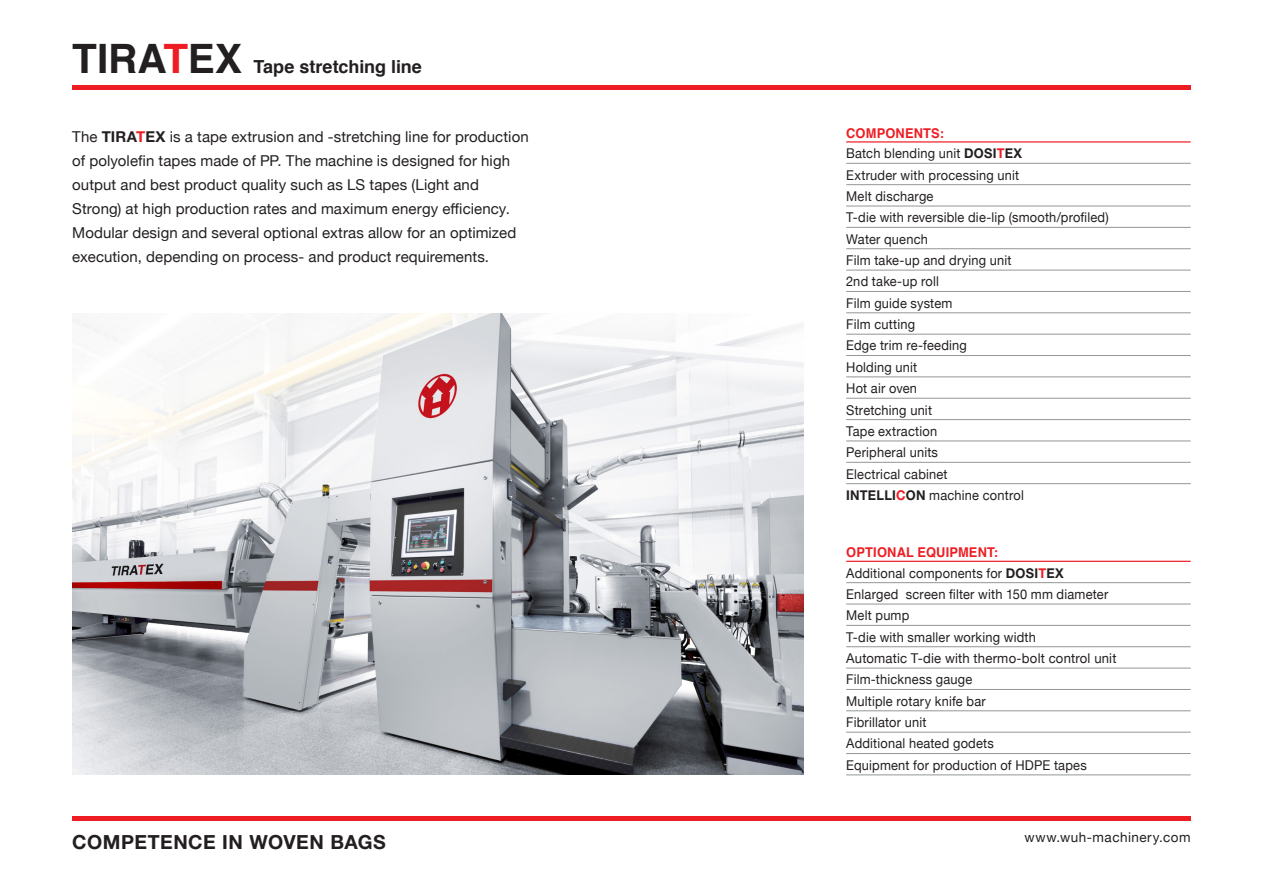
<style>
.page{position:relative;width:1263px;height:893px;background:#fff}
.page>*{position:absolute;margin:0;border:0;box-sizing:border-box;transform-origin:0 0}
.t1{font:700 40.5px "Helvetica";color:#231f20}
.t2{font:700 19.5px "Helvetica Neue";letter-spacing:.025em;color:#231f20}
.t3{font:700 18px "Helvetica";color:#231f20}
.t4{font:15px/24px "Helvetica Neue";letter-spacing:.005em;color:#231f20}
.t5{font:13.5px/21.3px "Helvetica Neue";letter-spacing:.015em;color:#231f20;scale:.95 1}
.t6{font:700 13.5px "Helvetica";letter-spacing:.015em;color:#ee1d23;scale:.95 1}
.t7{font:13.5px "Helvetica Neue";letter-spacing:.035em;color:#231f20}
.s1{color:#ee1d23}
.s2{font-weight:700}
.s3{font-weight:700;color:#ee1d23}
</style>
<div class="page">
<div style="left:72px;top:816px;width:1119px;height:5px;background:#ee1d23"></div>
<hr style="left:72px;top:85px;width:1119px;height:4px;background:#ee1d23">
<hr style="left:846px;top:163px;width:345px;height:1px;background:#939598">
<hr style="left:846px;top:184px;width:345px;height:1px;background:#939598">
<hr style="left:846px;top:206px;width:345px;height:1px;background:#939598">
<hr style="left:846px;top:227px;width:345px;height:1px;background:#939598">
<hr style="left:846px;top:248px;width:345px;height:1px;background:#939598">
<hr style="left:846px;top:270px;width:345px;height:1px;background:#939598">
<hr style="left:846px;top:291px;width:345px;height:1px;background:#939598">
<hr style="left:846px;top:313px;width:345px;height:1px;background:#939598">
<hr style="left:846px;top:334px;width:345px;height:1px;background:#939598">
<hr style="left:846px;top:355px;width:345px;height:1px;background:#939598">
<hr style="left:846px;top:377px;width:345px;height:1px;background:#939598">
<hr style="left:846px;top:398px;width:345px;height:1px;background:#939598">
<hr style="left:846px;top:419px;width:345px;height:1px;background:#939598">
<hr style="left:846px;top:441px;width:345px;height:1px;background:#939598">
<hr style="left:846px;top:462px;width:345px;height:1px;background:#939598">
<hr style="left:846px;top:483px;width:345px;height:1px;background:#939598">
<hr style="left:846px;top:582px;width:345px;height:1px;background:#939598">
<hr style="left:846px;top:604px;width:345px;height:1px;background:#939598">
<hr style="left:846px;top:625px;width:345px;height:1px;background:#939598">
<hr style="left:846px;top:646px;width:345px;height:1px;background:#939598">
<hr style="left:846px;top:668px;width:345px;height:1px;background:#939598">
<hr style="left:846px;top:689px;width:345px;height:1px;background:#939598">
<hr style="left:846px;top:710px;width:345px;height:1px;background:#939598">
<hr style="left:846px;top:732px;width:345px;height:1px;background:#939598">
<hr style="left:846px;top:753px;width:345px;height:1px;background:#939598">
<hr style="left:846px;top:775px;width:345px;height:1px;background:#939598">
<hr style="left:846px;top:141px;width:345px;height:2px;background:#ee1d23">
<hr style="left:846px;top:561px;width:345px;height:1px;background:#ee1d23">
<img style="left:72px;top:313px;width:732px;height:462px">
<h1 class="t1" style="left:72px;top:26px;width:172px">TIRA<span class="s1">T</span>EX</h1>
<h3 class="t3" style="left:254px;top:52px;width:170px">Tape stretching line</h3>
<p class="t4" style="left:72px;top:125px;width:458px">The <span class="s2">TIRA</span><span class="s3">T</span><span class="s2">EX</span> is a tape extrusion and -stretching line for production of polyolefin tapes made of PP. The machine is designed for high output and best product quality such as LS tapes (Light and Strong) at high production rates and maximum energy efficiency.<br>Modular design and several optional extras allow for an optimized execution, depending on process- and product requirements.</p>
<p class="t6" style="left:846px;top:122px;width:104px">COMPONENTS:</p>
<p class="t5" style="left:846px;top:144px;width:278px">Batch blending unit <span class="s2">DOSI</span><span class="s3">T</span><span class="s2">EX<br></span>Extruder with processing unit<br>Melt discharge<br>T-die with reversible die-lip (smooth/profiled)<br>Water quench<br>Film take-up and drying unit<br>2nd take-up roll<br>Film guide system<br>Film cutting<br>Edge trim re-feeding<br>Holding unit<br>Hot air oven<br>Stretching unit<br>Tape extraction<br>Peripheral units<br>Electrical cabinet<br><span class="s2">INTELLI</span><span class="s3">C</span><span class="s2">ON</span> machine control</p>
<p class="t6" style="left:846px;top:541px;width:161px">OPTIONAL EQUIPMENT:</p>
<p class="t5" style="left:846px;top:563px;width:286px">Additional components for <span class="s2">DOSI</span><span class="s3">T</span><span class="s2">EX<br></span>Enlarged screen filter with 150 mm diameter<br>Melt pump<br>T-die with smaller working width<br>Automatic T-die with thermo-bolt control unit<br>Film-thickness gauge<br>Multiple rotary knife bar<br>Fibrillator unit<br>Additional heated godets<br>Equipment for production of HDPE tapes</p>
<h2 class="t2" style="left:72px;top:830px;width:315px">COMPETENCE IN WOVEN BAGS</h2>
<p class="t7" style="left:1024px;top:827px;width:168px">www.wuh-machinery.com</p>
</div>
